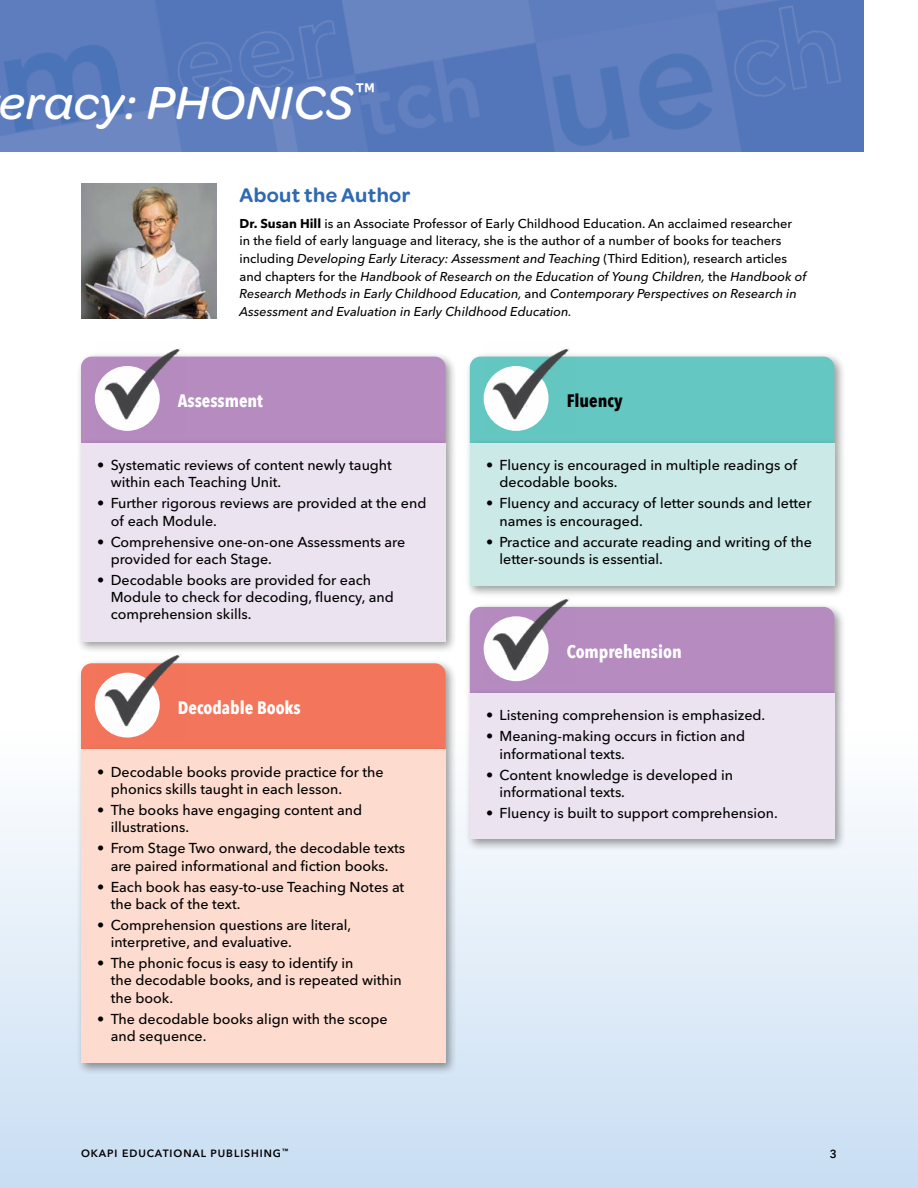
<style>
.page{position:relative;width:918px;height:1188px;background:#fff}
.page>*{position:absolute;margin:0;border:0;box-sizing:border-box;transform-origin:0 0}
.t1{font:italic 500 49.5px "Omnes";letter-spacing:.01em;color:#fff}
.t2{font:600 21px "Omnes";letter-spacing:.02em;color:#3069b3}
.t3{font:700 18px "Avenir Next Condensed";color:#fff}
.t4{font:700 18px "Avenir Next Condensed";color:#000}
.t5{font:500 14.25px/17.2px "Avenir Next LT Pro";color:#000}
.t6{font:italic 500 12.75px/17.5px "Avenir Next LT Pro";color:#000}
.t7{font:600 11.7px "Avenir Next LT Pro";color:#000}
.t8{font:600 10.5px "Avenir Next LT Pro";letter-spacing:.09em;color:#000}
.s1{font-weight:700;font-style:normal}
.s2{font-style:normal}
</style>
<div class="page">
<img style="left:0;top:0;width:864px;height:151px">
<div style="left:0;top:732px;width:918px;height:456px;background:linear-gradient(to bottom,#fefefe,#c8def3)"></div>
<div style="left:76px;top:352px;width:382px;height:103px;background:#000;opacity:.4"></div>
<div style="left:81px;top:357px;width:365px;height:81px;background:#b68cc0"></div>
<img style="left:96px;top:348px;width:90px;height:85px">
<div style="left:76px;top:438px;width:382px;height:216px;background:#000;opacity:.4"></div>
<div style="left:81px;top:443px;width:365px;height:199px;background:#ece3f1"></div>
<div style="left:76px;top:658px;width:382px;height:104px;background:#000;opacity:.4"></div>
<div style="left:81px;top:663px;width:365px;height:82px;background:#f3765c"></div>
<img style="left:96px;top:649px;width:90px;height:91px">
<div style="left:76px;top:745px;width:382px;height:330px;background:#000;opacity:.4"></div>
<div style="left:81px;top:750px;width:365px;height:313px;background:#fddbce"></div>
<div style="left:465px;top:352px;width:382px;height:103px;background:#000;opacity:.4"></div>
<div style="left:470px;top:357px;width:364px;height:81px;background:#65c7c2"></div>
<img style="left:484px;top:348px;width:91px;height:85px">
<div style="left:465px;top:438px;width:382px;height:160px;background:#000;opacity:.4"></div>
<div style="left:470px;top:443px;width:364px;height:143px;background:#cbe9e7"></div>
<div style="left:465px;top:602px;width:382px;height:104px;background:#000;opacity:.4"></div>
<div style="left:470px;top:607px;width:364px;height:81px;background:#b68cc0"></div>
<img style="left:484px;top:592px;width:91px;height:92px">
<div style="left:465px;top:688px;width:382px;height:163px;background:#000;opacity:.4"></div>
<div style="left:470px;top:693px;width:364px;height:146px;background:#ece3f1"></div>
<img style="left:81px;top:183px;width:136px;height:135px">
<h1 class="t1" style="left:0;top:70px;width:375px">eracy: PHONICS<sup>™</sup></h1>
<h2 class="t2" style="left:240px;top:180px;width:172px">About the Author</h2>
<p class="t6" style="left:240px;top:215px;width:568px"><span class="s1">Dr. Susan Hill</span> <span class="s2">is an Associate Professor of Early Childhood Education. An acclaimed researcher<br>in the field of early language and literacy, she is the author of a number of books for teachers including</span> Developing Early Literacy: Assessment and Teaching <span class="s2">(Third Edition), research articles and chapters for the</span> Handbook of Research on the Education of Young Children, <span class="s2">the</span> Handbook of Research Methods in Early Childhood Education, <span class="s2">and</span> Contemporary Perspectives on Research in Assessment and Evaluation in Early Childhood Education.</p>
<p class="t3" style="left:178px;top:390px;width:87px">Assessment</p>
<p class="t5" style="left:111px;top:456px;width:283px;text-indent:-13px">• Systematic reviews of content newly taught within each Teaching Unit.</p>
<p class="t5" style="left:111px;top:495px;width:317px;text-indent:-13px">• Further rigorous reviews are provided at the end of each Module.</p>
<p class="t5" style="left:111px;top:533px;width:296px;text-indent:-13px">• Comprehensive one-on-one Assessments are provided for each Stage.</p>
<p class="t5" style="left:111px;top:571px;width:285px;text-indent:-13px">• Decodable books are provided for each<br>Module to check for decoding, fluency, and comprehension skills.</p>
<p class="t3" style="left:178px;top:697px;width:124px">Decodable Books</p>
<p class="t5" style="left:111px;top:763px;width:274px;text-indent:-13px">• Decodable books provide practice for the phonics skills taught in each lesson.</p>
<p class="t5" style="left:111px;top:801px;width:253px;text-indent:-13px">• The books have engaging content and illustrations.</p>
<p class="t5" style="left:97px;top:840px;width:310px;text-align:center">• From Stage Two onward, the decodable texts are paired informational and fiction books.</p>
<p class="t5" style="left:111px;top:878px;width:295px;text-indent:-13px">• Each book has easy-to-use Teaching Notes at the back of the text.</p>
<p class="t5" style="left:111px;top:916px;width:242px;text-indent:-13px">• Comprehension questions are literal, interpretive, and evaluative.</p>
<p class="t5" style="left:111px;top:955px;width:293px;text-indent:-13px">• The phonic focus is easy to identify in<br>the decodable books, and is repeated within the book.</p>
<p class="t5" style="left:111px;top:1010px;width:279px;text-indent:-13px">• The decodable books align with the scope and sequence.</p>
<p class="t4" style="left:567px;top:390px;width:57px">Fluency</p>
<p class="t5" style="left:499px;top:456px;width:299px;text-indent:-13px">• Fluency is encouraged in multiple readings of decodable books.</p>
<p class="t5" style="left:499px;top:495px;width:314px;text-indent:-13px">• Fluency and accuracy of letter sounds and letter names is encouraged.</p>
<p class="t5" style="left:499px;top:533px;width:314px;text-indent:-13px">• Practice and accurate reading and writing of the letter-sounds is essential.</p>
<p class="t3" style="left:567px;top:640px;width:117px">Comprehension</p>
<p class="t5" style="left:486px;top:707px;width:281px">• Listening comprehension is emphasized.</p>
<p class="t5" style="left:499px;top:728px;width:247px;text-indent:-13px">• Meaning-making occurs in fiction and informational texts.</p>
<p class="t5" style="left:499px;top:766px;width:235px;text-indent:-13px">• Content knowledge is developed in informational texts.</p>
<p class="t5" style="left:486px;top:804px;width:293px">• Fluency is built to support comprehension.</p>
<p class="t8" style="left:81px;top:1147px;width:209px">OKAPI EDUCATIONAL PUBLISHING<sup>™</sup></p>
<p class="t7" style="left:830px;top:1146px;width:9px">3</p>
</div>
